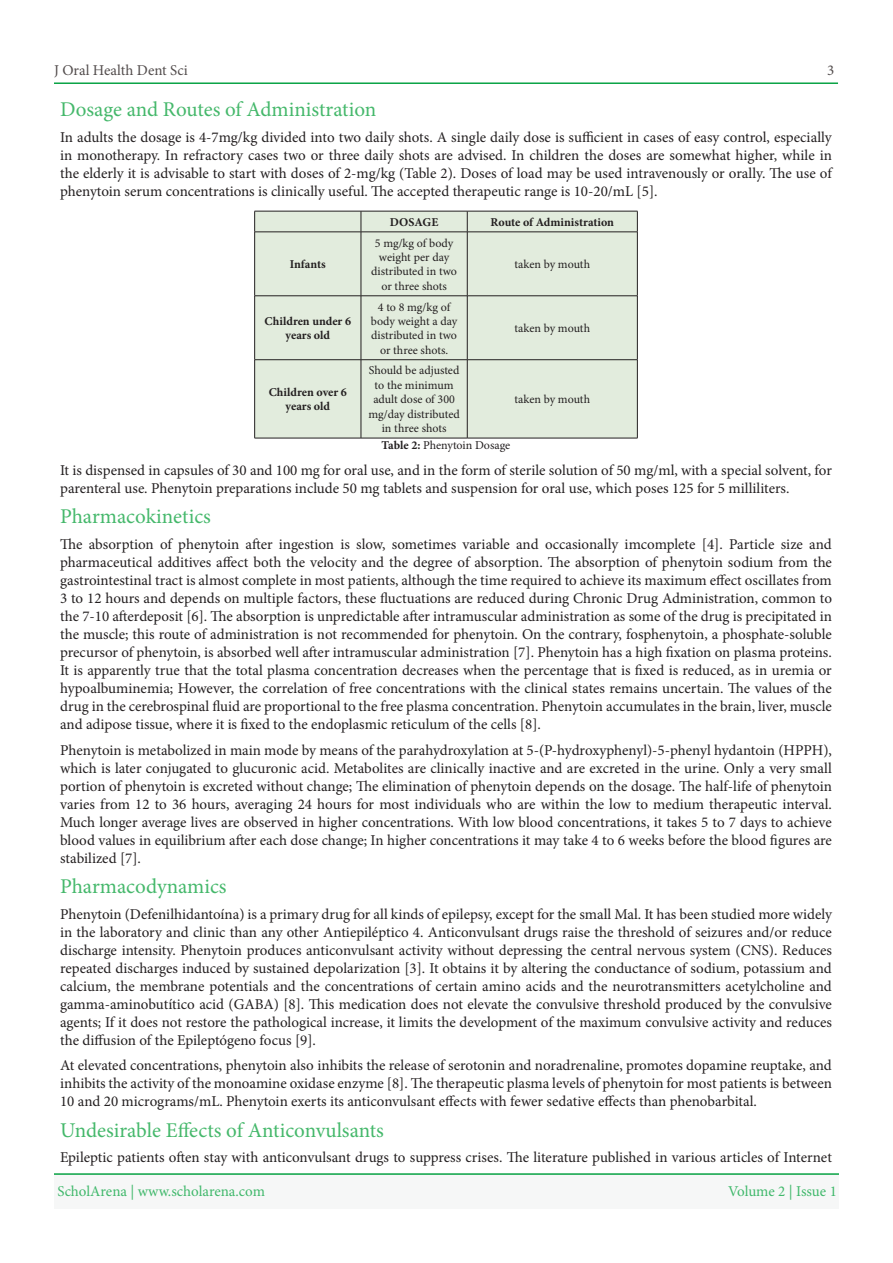
<style>
.page{position:relative;width:893px;height:1263px;background:#fff}
.page>*{position:absolute;margin:0;border:0;box-sizing:border-box;transform-origin:0 0}
.t1{font:21px "Minion Pro";color:#45b86b}
.t2{font:15px/18px "Minion Pro";color:#231f20;text-align:justify}
.t3{font:15px "Minion Pro";letter-spacing:-.005em;color:#40b86b}
.t4{font:15px "Minion Pro";color:#524c4c}
.t5{font:12px/14.4px "Minion Pro";letter-spacing:-.005em;color:#231f20;text-align:center}
.t6{font:700 12px/14.4px "Minion Pro";color:#231f20;text-align:center}
.s1{font-weight:700}
</style>
<div class="page">
<hr style="left:54px;top:82px;width:784px;height:2px;background:#0aa345">
<div style="left:54px;top:1174px;width:785px;height:35px;background:#f6f7f7"></div>
<hr style="left:54px;top:1173px;width:785px;height:2px;background:#0aa345">
<div style="left:255px;top:212px;width:382px;height:226px;background:#e2ecdd"></div>
<hr style="left:467px;top:211px;width:171px;height:1px;background:#231f20">
<hr style="left:361px;top:211px;width:106px;height:1px;background:#231f20">
<hr style="left:254px;top:211px;width:107px;height:1px;background:#231f20">
<hr style="left:467px;top:232px;width:171px;height:1px;background:#231f20">
<hr style="left:361px;top:232px;width:106px;height:1px;background:#231f20">
<hr style="left:254px;top:232px;width:107px;height:1px;background:#231f20">
<hr style="left:467px;top:296px;width:171px;height:1px;background:#231f20">
<hr style="left:361px;top:296px;width:106px;height:1px;background:#231f20">
<hr style="left:254px;top:296px;width:107px;height:1px;background:#231f20">
<hr style="left:467px;top:359px;width:171px;height:1px;background:#231f20">
<hr style="left:361px;top:359px;width:106px;height:1px;background:#231f20">
<hr style="left:254px;top:359px;width:107px;height:1px;background:#231f20">
<hr style="left:467px;top:438px;width:171px;height:1px;background:#231f20">
<hr style="left:361px;top:438px;width:106px;height:1px;background:#231f20">
<hr style="left:254px;top:438px;width:107px;height:1px;background:#231f20">
<svg style="left:637px;top:211px;width:1px;height:21px"></svg>
<svg style="left:467px;top:211px;width:1px;height:21px"></svg>
<svg style="left:361px;top:211px;width:1px;height:21px"></svg>
<svg style="left:254px;top:211px;width:1px;height:21px"></svg>
<hr style="left:637px;top:232px;width:1px;height:64px;background:#231f20">
<hr style="left:467px;top:232px;width:1px;height:64px;background:#231f20">
<hr style="left:361px;top:232px;width:1px;height:64px;background:#231f20">
<hr style="left:254px;top:232px;width:1px;height:64px;background:#231f20">
<hr style="left:637px;top:296px;width:1px;height:63px;background:#231f20">
<hr style="left:467px;top:296px;width:1px;height:63px;background:#231f20">
<hr style="left:361px;top:296px;width:1px;height:63px;background:#231f20">
<hr style="left:254px;top:296px;width:1px;height:63px;background:#231f20">
<hr style="left:637px;top:360px;width:1px;height:78px;background:#231f20">
<hr style="left:467px;top:360px;width:1px;height:78px;background:#231f20">
<hr style="left:361px;top:360px;width:1px;height:78px;background:#231f20">
<hr style="left:254px;top:360px;width:1px;height:78px;background:#231f20">
<p class="t4" style="left:54px;top:60px;width:135px">J Oral Health Dent Sci</p>
<p class="t4" style="left:827px;top:60px;width:9px">3</p>
<p class="t1" style="left:60px;top:95px;width:318px">Dosage and Routes of Administration</p>
<p class="t2" style="left:60px;top:128px;width:773px">In adults the dosage is 4-7mg/kg divided into two daily shots A. single daily dose is sufficient in cases of easy control, especially in monotherapy. In refractory cases two or three daily shots are advised. In children the doses are somewhat higher, while in the elderly isit advisable to start with doses of 2-mg/kg (Table .)2 Doses of load may be used intravenously or orally. The use of phenytoin serum concentrations is clinically useful. The accepted therapeutic range is 10-20/m L . [5]</p>
<p class="t6" style="left:491px;top:215px;width:125px">Route of Administration</p>
<p class="t6" style="left:390px;top:215px;width:50px">DOSAGE</p>
<p class="t6" style="left:290px;top:257px;width:38px">Infants</p>
<p class="t6" style="left:265px;top:314px;width:88px">Children under 6 years old</p>
<p class="t6" style="left:269px;top:385px;width:80px">Children over 6 years old</p>
<p class="t5" style="left:371px;top:236px;width:87px">5 mg/kg of body weight per day distributed in two or three shots</p>
<p class="t5" style="left:371px;top:300px;width:88px">to4 8 mg/kg of body weight a day distributed in two or three shots.</p>
<p class="t5" style="left:368px;top:363px;width:93px">Should be adjusted to the minimum adult dose of 300 mg/day distributed in three shots</p>
<p class="t5" style="left:514px;top:257px;width:77px">taken by mouth</p>
<p class="t5" style="left:514px;top:321px;width:77px">taken by mouth</p>
<p class="t5" style="left:514px;top:392px;width:77px">taken by mouth</p>
<p class="t5" style="left:382px;top:438px;width:130px"><span class="s1">Table 2:</span> Phenytoin Dosage</p>
<p class="t2" style="left:60px;top:461px;width:773px">It is dispensed in capsules of 30 and 100 mg for oral use, and in the form of sterile solution of 50 mg/ml, with a special solvent, for parenteral use. Phenytoin preparations include 50 mg tablets and suspension for oral use, which poses 125 for 5 milliliters.</p>
<p class="t1" style="left:60px;top:502px;width:152px">Pharmacokinetics</p>
<p class="t2" style="left:60px;top:535px;width:773px">The absorption of phenytoin after ingestion is slow, sometimes variable and occasionally imcomplete [ .]4 Particle size and pharmaceutical additives affect both the velocity and the degree of absorption. The absorption of phenytoin sodium from the gastrointestinal tract is almost complete in most patients, although the time required to achieve its maximum effect oscillates from<br>to3 12 hours and depends on multiple factors, these fluctuations are reduced during Chronic Drug Administration, common to the 7-10 afterdeposit .]6[ The absorption is unpredictable after intramuscular administration as some of the drug is precipitated in the muscle; this route of administration is not recommended for phenytoin. On the contrary, fosphenytoin a, phosphate-soluble precursor of phenytoin is, absorbed well after intramuscular administration .]7[ Phenytoin has a high fixation on plasma proteins.<br>It is apparently true that the total plasma concentration decreases when the percentage that is fixed is reduced, as in uremia or hypoalbuminemia; However, the correlation of free concentrations with the clinical states remains uncertain. The values of the drug in the cerebrospinal fluid are proportional to the free plasma concentration. Phenytoin accumulates in the brain, liver, muscle and adipose tissue, where isit fixed to the endoplasmic reticulum of the cells . [8]</p>
<p class="t2" style="left:60px;top:741px;width:773px">Phenytoin is metabolized in main mode by means of the parahydroxylation at 5- -P( hydroxyphenyl)-5-phenyl hydantoin (HPPH ,( which is later conjugated to glucuronic acid. Metabolites are clinically inactive and are excreted in the urine. Only a very small portion of phenytoin is excreted without change; The elimination of phenytoin depends on the dosage. The half-life of phenytoin varies from 12 to 36 hours, averaging 24 hours for most individuals who are within the low to medium therapeutic interval.<br>Much longer average lives are observed in higher concentrations. With low blood concentrations it, takes to5 7 days to achieve blood values in equilibrium after each dose change; In higher concentrations it may take to4 6 weeks before the blood figures are stabilized . [7]</p>
<p class="t1" style="left:60px;top:872px;width:168px">Pharmacodynamics</p>
<p class="t2" style="left:60px;top:905px;width:773px">Phenytoin (Defenilhidantoína) is a primary drug for all kinds of epilepsy, except for the small Mal It. has been studied more widely in the laboratory and clinic than any other Antiepiléptico 4. Anticonvulsant drugs raise the threshold of seizures and/or reduce discharge intensity. Phenytoin produces anticonvulsant activity without depressing the central nervous system (CNS .) Reduces repeated discharges induced by sustained depolarization [ I t.]3 obtains it by altering the conductance of sodium, potassium and calcium, the membrane potentials and the concentrations of certain amino acids and the neurotransmitters acetylcholine and gamma-aminobutítico acid (GABA) [ .]8 This medication does not elevate the convulsive threshold produced by the convulsive agents; If it does not restore the pathological increase it, limits the development of the maximum convulsive activity and reduces the diffusion of the Epileptógeno focus . [9]</p>
<p class="t2" style="left:60px;top:1057px;width:773px">At elevated concentrations, phenytoin also inhibits the release of serotonin and noradrenaline, promotes dopamine reuptake, and inhibits the activity of the monoamine oxidase enzyme .]8[ The therapeutic plasma levels of phenytoin for most patients is between 10 and 20 micrograms/mL. Phenytoin exerts its anticonvulsant effects with fewer sedative effects than phenobarbital.</p>
<p class="t1" style="left:60px;top:1116px;width:325px">Undesirable Effects of Anticonvulsants</p>
<p class="t2" style="left:60px;top:1148px;width:773px">Epileptic patients often stay with anticonvulsant drugs to suppress crises. The literature published in various articles of Internet</p>
<p class="t3" style="left:57px;top:1181px;width:209px">ScholArena | www.scholarena.com</p>
<p class="t3" style="left:728px;top:1181px;width:110px">Volume 2 | Issue 1</p>
</div>
